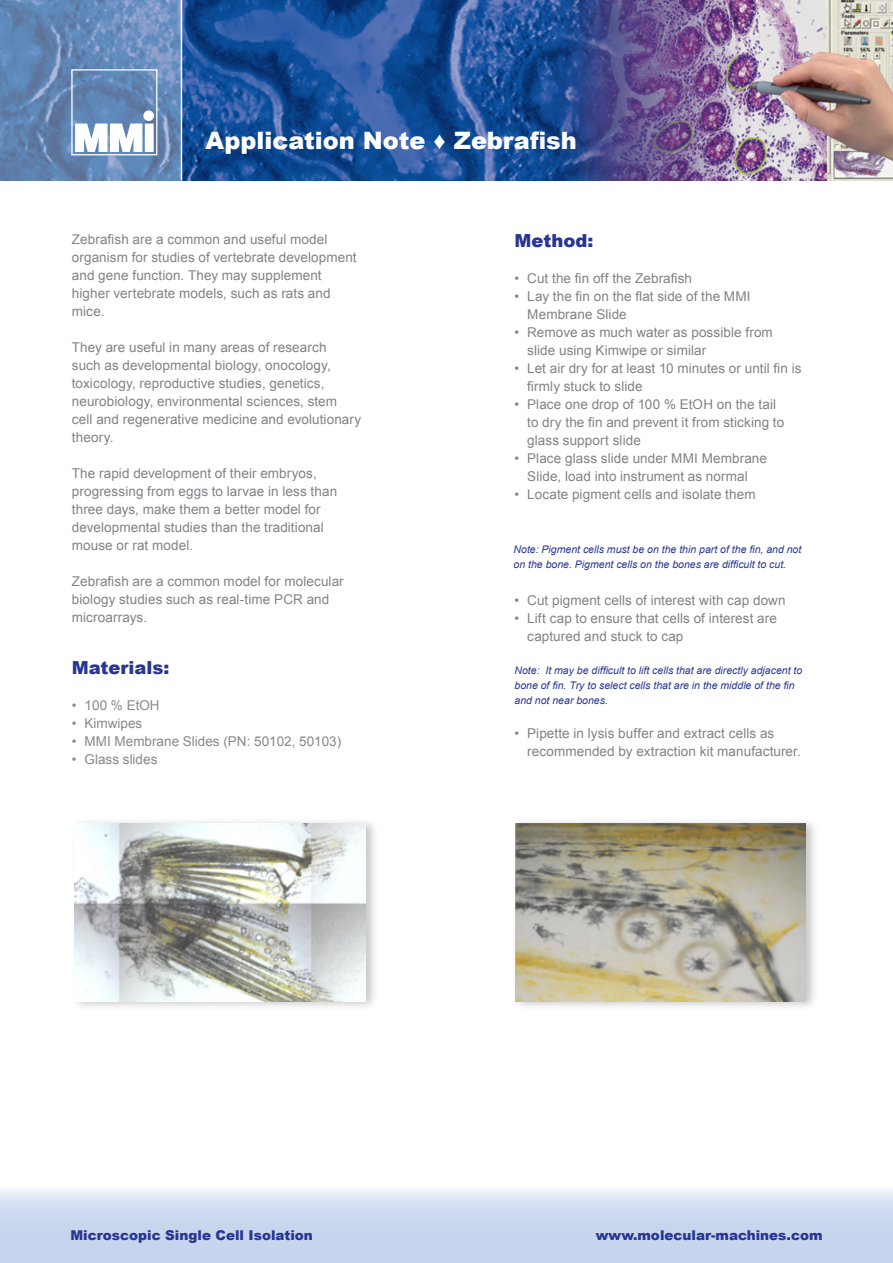
<style>
.page{position:relative;width:893px;height:1263px;background:#fff}
.page>*{position:absolute;margin:0;border:0;box-sizing:border-box;transform-origin:0 0}
.t1{font:900 24px "Arial";color:#fff}
.t2{font:900 18px "Arial";color:#263692}
.t3{font:13.5px/18px "Arial";letter-spacing:.005em;color:#808285}
.t4{font:13.5px "Arial";color:#87888a}
.t5{font:900 13.5px "Arial";color:#263692}
.t6{font:italic 10.5px/15px "Arial";color:#263692}
</style>
<div class="page">
<img style="left:182px;top:0;width:711px;height:181px">
<svg style="left:0;top:0;width:181px;height:181px"></svg>
<div style="left:143px;top:110px;width:11px;height:11px;background:#fff;border-radius:50%"></div>
<div style="left:71px;top:69px;width:86px;height:86px;border:1px solid #fff"></div>
<svg style="left:74px;top:122px;width:69px;height:31px"></svg>
<div style="left:145px;top:124px;width:9px;height:28px;background:#fff;border:1px solid #fff"></div>
<div style="left:71px;top:817px;width:307px;height:194px;background:#231f20;opacity:.25"></div>
<img style="left:74px;top:824px;width:291px;height:177px">
<div style="left:512px;top:817px;width:307px;height:194px;background:#231f20;opacity:.25"></div>
<img style="left:514px;top:824px;width:291px;height:177px">
<svg style="left:0;top:1189px;width:893px;height:74px;fill:#c8d6ed"></svg>
<h1 class="t1" style="left:206px;top:123px;width:373px">Application Note ♦ Zebrafish</h1>
<p class="t3" style="left:72px;top:230px;width:286px">Zebrafish are a common and useful model organism for studies of vertebrate development and gene function. They may supplement higher vertebrate models, such as rats and mice.</p>
<p class="t3" style="left:72px;top:338px;width:291px">They are useful in many areas of research<br>such as developmental biology, onocology, toxicology, reproductive studies, genetics, neurobiology, environmental sciences, stem<br>cell and regenerative medicine and evolutionary theory.</p>
<p class="t3" style="left:72px;top:464px;width:267px">The rapid development of their embryos, progressing from eggs to larvae in less than three days, make them a better model for developmental studies than the traditional mouse or rat model.</p>
<p class="t3" style="left:72px;top:572px;width:273px">Zebrafish are a common model for molecular biology studies such as real-time PCR and microarrays.</p>
<p class="t2" style="left:72px;top:655px;width:99px">Materials:</p>
<p class="t4" style="left:72px;top:696px;width:89px">• 100 % EtOH</p>
<p class="t4" style="left:72px;top:714px;width:72px">• Kimwipes</p>
<p class="t4" style="left:72px;top:732px;width:271px">• MMI Membrane Slides (PN: 50102, 50103)</p>
<p class="t4" style="left:72px;top:750px;width:87px">• Glass slides</p>
<p class="t2" style="left:514px;top:227px;width:81px">Method:</p>
<p class="t3" style="left:514px;top:269px;width:179px">• Cut the fin off the Zebrafish</p>
<p class="t3" style="left:527px;top:287px;width:225px;text-indent:-13px">• Lay the fin on the flat side of the MMI<br>Membrane Slide</p>
<p class="t3" style="left:527px;top:323px;width:247px;text-indent:-13px">• Remove as much water as possible from slide using Kimwipe or similar</p>
<p class="t3" style="left:527px;top:359px;width:276px;text-indent:-13px">• Let air dry for at least 10 minutes or until fin is firmly stuck to slide</p>
<p class="t3" style="left:527px;top:395px;width:258px;text-indent:-13px">• Place one drop of 100 % EtOH on the tail to dry the fin and prevent it from sticking to glass support slide</p>
<p class="t3" style="left:514px;top:449px;width:254px;text-align:center">• Place glass slide under MMI Membrane<br>Slide, load into instrument as normal</p>
<p class="t3" style="left:514px;top:485px;width:243px">• Locate pigment cells and isolate them</p>
<p class="t6" style="left:514px;top:542px;width:289px">Note: Pigment cells must be on the thin part of the fin, and not on the bone. Pigment cells on the bones are difficult to cut.</p>
<p class="t3" style="left:514px;top:592px;width:273px">• Cut pigment cells of interest with cap down</p>
<p class="t3" style="left:527px;top:610px;width:251px;text-indent:-13px">• Lift cap to ensure that cells of interest are captured and stuck to cap</p>
<p class="t6" style="left:514px;top:663px;width:289px">Note: It may be difficult to lift cells that are directly adjacent to bone of fin. Try to select cells that are in the middle of the fin and not near bones.</p>
<p class="t3" style="left:527px;top:724px;width:275px;text-indent:-13px">• Pipette in lysis buffer and extract cells as recommended by extraction kit manufacturer.</p>
<p class="t5" style="left:70px;top:1225px;width:244px">Microscopic Single Cell Isolation</p>
<p class="t5" style="left:596px;top:1225px;width:228px">www.molecular-machines.com</p>
</div>
